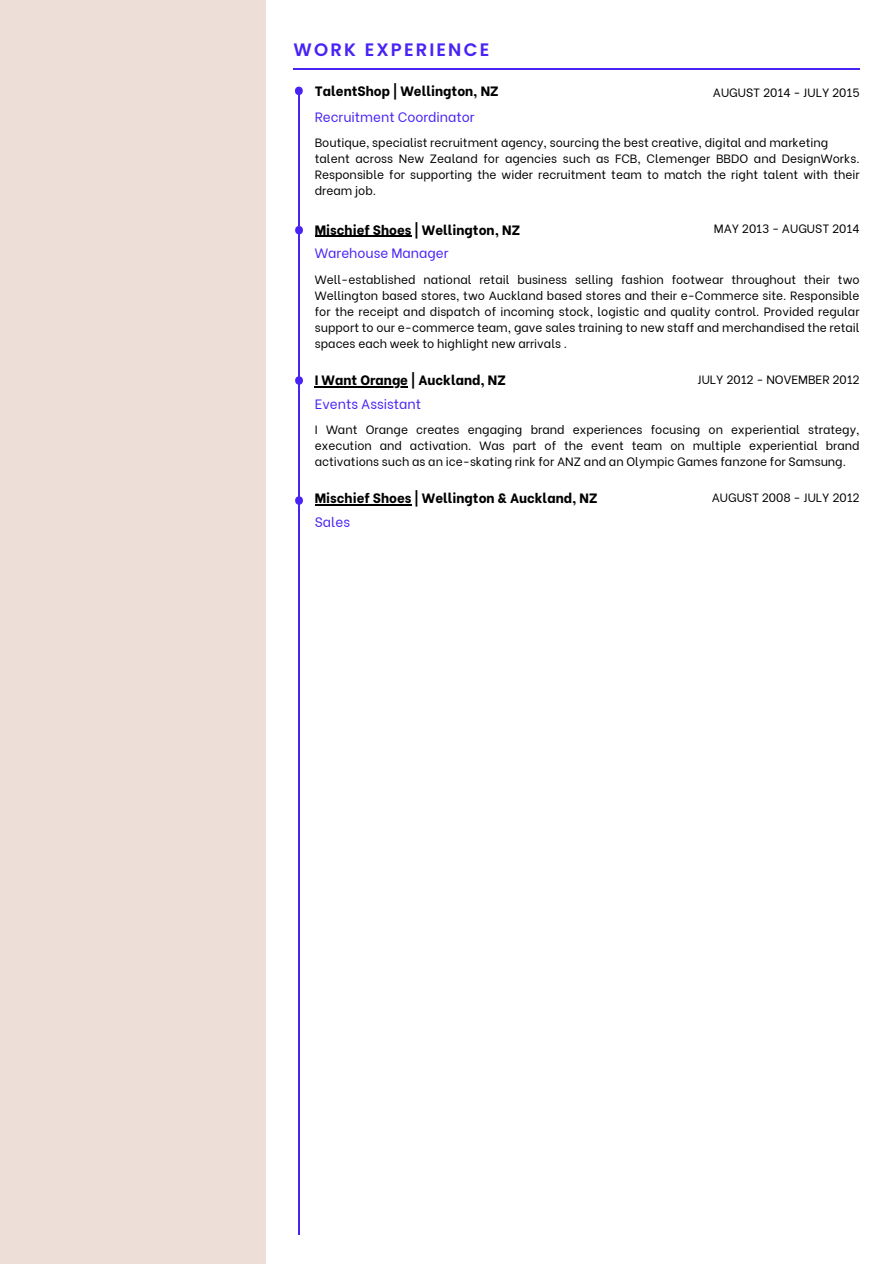
<style>
.page{position:relative;width:894px;height:1264px;background:#fff}
.page>*{position:absolute;margin:0;border:0;box-sizing:border-box;transform-origin:0 0}
.t1{font:600 18px "Poppins";letter-spacing:.12em;color:#4923f4}
.t2{font:800 13.5px "Be Vietnam";color:#000}
.t3{font:13.5px "Be Vietnam";color:#4923f4}
.t4{font:12px/16px "Be Vietnam";color:#000;text-align:justify}
</style>
<div class="page">
<div style="left:0;top:0;width:265px;height:1263px;background:#eddfd8"></div>
<hr style="left:293px;top:68px;width:566px;height:2px;background:#4923f4">
<hr style="left:298px;top:87px;width:1px;height:1147px;background:#4923f4">
<svg style="left:295px;top:87px;width:8px;height:8px"></svg>
<hr style="left:315px;top:236px;width:96px;height:1px;background:#000">
<hr style="left:315px;top:386px;width:93px;height:1px;background:#000">
<hr style="left:315px;top:504px;width:96px;height:1px;background:#000">
<svg style="left:295px;top:226px;width:8px;height:8px"></svg>
<svg style="left:295px;top:376px;width:8px;height:9px"></svg>
<svg style="left:295px;top:496px;width:8px;height:9px"></svg>
<h1 class="t1" style="left:293px;top:37px;width:197px">WORK EXPERIENCE</h1>
<h4 class="t2" style="left:315px;top:80px;width:185px">TalentShop | Wellington, NZ</h4>
<h2 class="t4" style="left:712px;top:83px;width:148px">AUGUST 2014 - JULY 2015</h2>
<h3 class="t3" style="left:315px;top:106px;width:161px">Recruitment Coordinator</h3>
<p class="t4" style="left:315px;top:134px;width:515px">Boutique, specialist recruitment agency, sourcing the best creative, digital and marketing</p>
<p class="t4" style="left:315px;top:150px;width:546px">talent across New Zealand for agencies such as FCB, Clemenger BBDO and DesignWorks.<br>Responsible for supporting the wider recruitment team to match the right talent with their dream job.</p>
<h4 class="t2" style="left:315px;top:218px;width:207px">Mischief Shoes | Wellington, NZ</h4>
<h2 class="t4" style="left:713px;top:220px;width:147px">MAY 2013 - AUGUST 2014</h2>
<h3 class="t3" style="left:315px;top:242px;width:135px">Warehouse Manager</h3>
<p class="t4" style="left:315px;top:270px;width:546px">Well-established national retail business selling fashion footwear throughout their two Wellington based stores, two Auckland based stores and their e-Commerce site. Responsible for the receipt and dispatch of incoming stock, logistic and quality control. Provided regular support to our e-commerce team, gave sales training to new staff and merchandised the retail spaces each week to highlight new arrivals .</p>
<h4 class="t2" style="left:315px;top:369px;width:192px">I Want Orange | Auckland, NZ</h4>
<h2 class="t4" style="left:697px;top:370px;width:164px">JULY 2012 - NOVEMBER 2012</h2>
<h3 class="t3" style="left:315px;top:392px;width:108px">Events Assistant</h3>
<p class="t4" style="left:315px;top:420px;width:546px">I Want Orange creates engaging brand experiences focusing on experiential strategy, execution and activation. Was part of the event team on multiple experiential brand activations such as an ice-skating rink for ANZ and an Olympic Games fanzone for Samsung.</p>
<h4 class="t2" style="left:315px;top:487px;width:284px">Mischief Shoes | Wellington &amp; Auckland, NZ</h4>
<h2 class="t4" style="left:711px;top:488px;width:149px">AUGUST 2008 - JULY 2012</h2>
<h3 class="t3" style="left:315px;top:511px;width:37px">Sales</h3>
</div>
